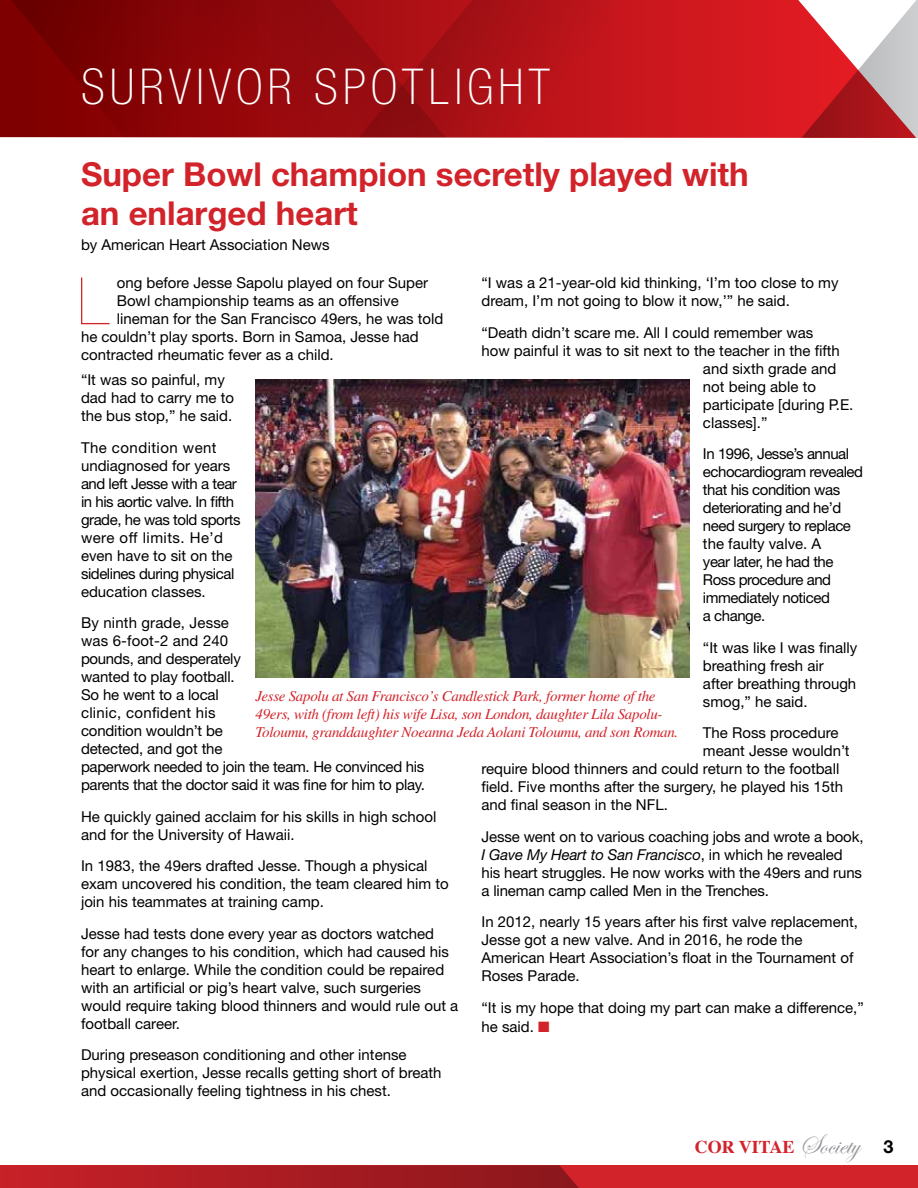
<style>
.page{position:relative;width:918px;height:1188px;background:#fff}
.page>*{position:absolute;margin:0;border:0;box-sizing:border-box;transform-origin:0 0}
.t1{font:200 65.4px "Helvetica Neue LT Std";color:#d2232a}
.t2{font:100 condensed 49.5px "Helvetica Neue LT Std";letter-spacing:.1em;color:#fff}
.t3{font:700 33px/39.6px "Helvetica Neue LT Std";color:#d2232a}
.t4{font:700 18px "Times";color:#d2232a}
.t5{font:15px/18px "Helvetica Neue LT Std";color:#000}
.t6{font:15px/18px "Helvetica Neue LT Std";letter-spacing:-.03em;color:#000}
.t7{font:italic 15px/18px "Times LT Std";letter-spacing:-.02em;color:#d2232a}
.s1{font-style:italic}
.s2{color:#d2232a}
.s3{font-family:"Edwardian Script ITC";font-weight:400;font-size:28.5px;color:#939598}
.s4{font-family:"Helvetica Neue LT Std";color:#000}
</style>
<div class="page">
<svg style="left:610px;top:0;width:306px;height:138px;background:#d23f44"></svg>
<svg style="left:0;top:0;width:610px;height:138px;background:#980a0e"></svg>
<div style="left:0;top:1165px;width:918px;height:23px;background:#d2232a"></div>
<svg style="left:3px;top:1165px;width:576px;height:23px;background:#aa1c22"></svg>
<img style="left:256px;top:380px;width:433px;height:298px">
<h2 class="t2" style="left:81px;top:59px;width:470px">SURVIVOR SPOTLIGHT</h2>
<h3 class="t3" style="left:81px;top:153px;width:669px">Super Bowl champion secretly played with an enlarged heart</h3>
<p class="t5" style="left:81px;top:235px;width:250px">by American Heart Association News</p>
<h1 class="t1" style="left:77px;top:263px;width:33px">L</h1>
<p class="t5" style="left:117px;top:274px;width:313px">ong before Jesse Sapolu played on four Super</p>
<p class="t5" style="left:482px;top:274px;width:359px">“I was a 21-year-old kid thinking, ‘I’m too close to my dream, I’m not going to blow it now,’” he said.</p>
<p class="t5" style="left:482px;top:323px;width:333px">“Death didn’t scare me. All I could remember was</p>
<p class="t5" style="left:482px;top:341px;width:360px">how painful it was to sit next to the teacher in the fifth</p>
<p class="t5" style="left:703px;top:359px;width:135px">and sixth grade and</p>
<p class="t5" style="left:703px;top:377px;width:115px">not being able to</p>
<p class="t5" style="left:703px;top:395px;width:152px">participate [during P.E.</p>
<p class="t5" style="left:703px;top:413px;width:66px">classes].”</p>
<p class="t6" style="left:703px;top:445px;width:162px">In 1996, Jesse’s annual echocardiogram revealed that his condition was deteriorating and he’d need surgery to replace the faulty valve. A<br>year later, he had the<br>Ross procedure and immediately noticed<br>a change.</p>
<p class="t5" style="left:703px;top:638px;width:156px">“It was like I was finally breathing fresh air after breathing through smog,” he said.</p>
<p class="t5" style="left:703px;top:724px;width:137px">The Ross procedure</p>
<p class="t5" style="left:703px;top:742px;width:148px">meant Jesse wouldn’t</p>
<p class="t5" style="left:482px;top:760px;width:359px">require blood thinners and could return to the football</p>
<p class="t5" style="left:482px;top:778px;width:363px">field. Five months after the surgery, he played his 15th</p>
<p class="t5" style="left:482px;top:796px;width:188px">and final season in the NFL.</p>
<p class="t5" style="left:482px;top:827px;width:384px">Jesse went on to various coaching jobs and wrote a book, <span class="s1">I Gave My Heart to San Francisco</span>, in which he revealed his heart struggles. He now works with the 49ers and runs a lineman camp called Men in the Trenches.</p>
<p class="t5" style="left:482px;top:913px;width:378px">In 2012, nearly 15 years after his first valve replacement, Jesse got a new valve. And in 2016, he rode the American Heart Association’s float in the Tournament of Roses Parade.</p>
<p class="t5" style="left:482px;top:997px;width:384px;line-height:19.5px">“It is my hope that doing my part can make a difference,” he said. <span class="s2">■</span></p>
<p class="t5" style="left:117px;top:292px;width:283px">Bowl championship teams as an offensive</p>
<p class="t5" style="left:117px;top:310px;width:328px">lineman for the San Francisco 49ers, he was told</p>
<p class="t5" style="left:81px;top:328px;width:339px">he couldn’t play sports. Born in Samoa, Jesse had</p>
<p class="t5" style="left:81px;top:346px;width:254px">contracted rheumatic fever as a child.</p>
<p class="t5" style="left:81px;top:370px;width:155px">“It was so painful, my dad had to carry me to the bus stop,” he said.</p>
<p class="t5" style="left:81px;top:438px;width:161px">The condition went undiagnosed for years and left Jesse with a tear in his aortic valve. In fifth grade, he was told sports were off limits. He’d even have to sit on the sidelines during physical education classes.</p>
<p class="t5" style="left:81px;top:613px;width:346px">By ninth grade, Jesse<br>was 6-foot-2 and 240<br>pounds, and desperately<br>wanted to play football.<br>So he went to a local<br>clinic, confident his<br>condition wouldn’t be<br>detected, and got the<br>paperwork needed to join the team. He convinced his parents that the doctor said it was fine for him to play.</p>
<p class="t5" style="left:81px;top:807px;width:357px">He quickly gained acclaim for his skills in high school and for the University of Hawaii.</p>
<p class="t5" style="left:81px;top:856px;width:369px">In 1983, the 49ers drafted Jesse. Though a physical exam uncovered his condition, the team cleared him to join his teammates at training camp.</p>
<p class="t5" style="left:81px;top:924px;width:379px">Jesse had tests done every year as doctors watched<br>for any changes to his condition, which had caused his heart to enlarge. While the condition could be repaired with an artificial or pig’s heart valve, such surgeries would require taking blood thinners and would rule out a football career.</p>
<p class="t5" style="left:81px;top:1045px;width:362px">During preseason conditioning and other intense physical exertion, Jesse recalls getting short of breath and occasionally feeling tightness in his chest.</p>
<p class="t7" style="left:256px;top:687px;width:424px">Jesse Sapolu at San Francisco’s Candlestick Park, former home of the<br>49ers, with (from left) his wife Lisa, son London, daughter Lila Sapolu-<br>Toloumu, granddaughter Noeanna Jeda Aolani Toloumu, and son Roman.</p>
<p class="t4" style="left:695px;top:1130px;width:200px">COR VITAE <span class="s3">Society</span> <span class="s4">3</span></p>
</div>
